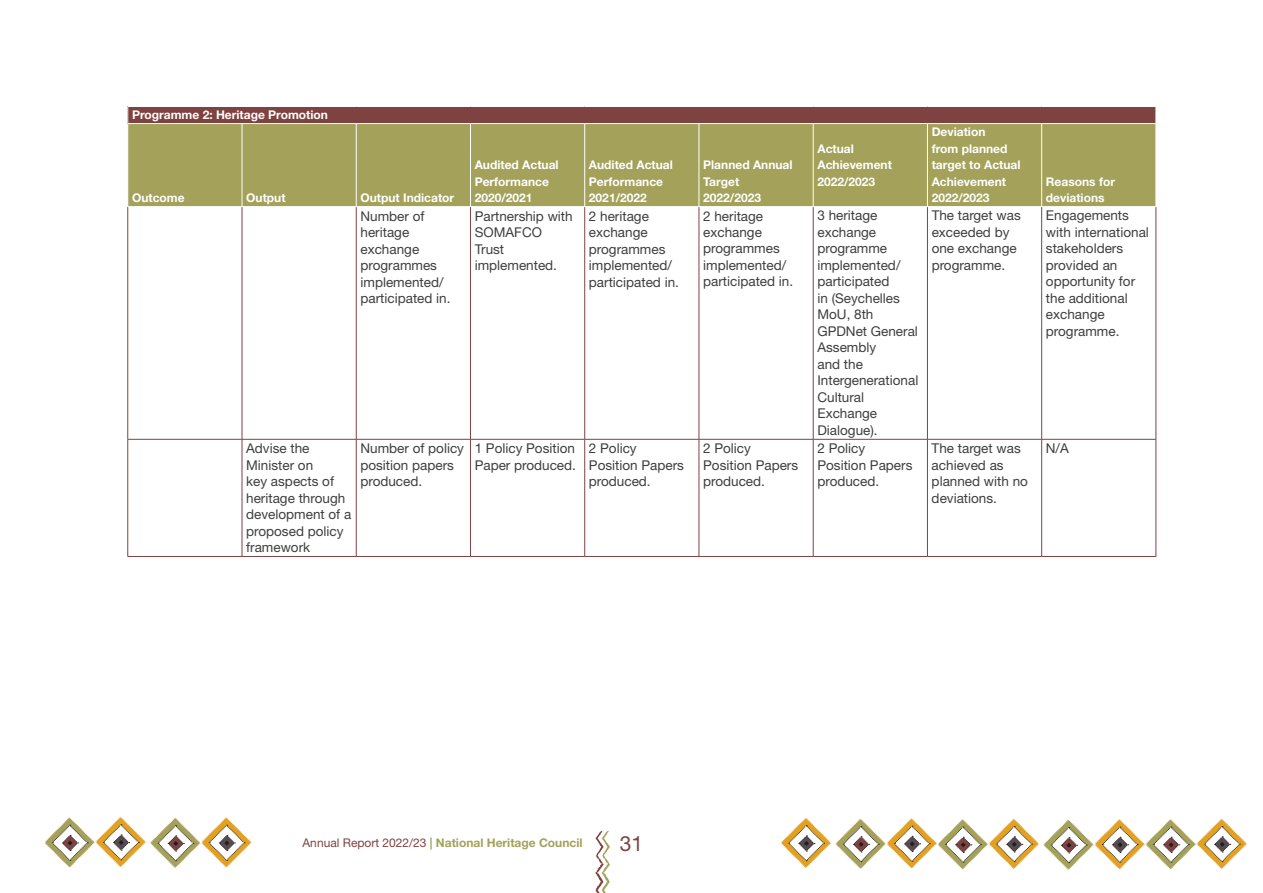
<style>
.page{position:relative;width:1263px;height:893px;background:#fff}
.page>*{position:absolute;margin:0;border:0;box-sizing:border-box;transform-origin:0 0}
.t1{font:21px "Helvetica Neue LT Std";color:#7e4241}
.t2{font:13.5px/16.5px "Helvetica Neue LT Std";color:#3e3e3f}
.t3{font:700 12px/16.5px "Helvetica Neue LT Std";color:#fff}
.t4{font:700 12px "Helvetica Neue LT Std";color:#a3a15a}
.s1{font-weight:400;color:#7e4241}
</style>
<div class="page">
<div style="left:128px;top:106px;width:1028px;height:18px;background:#7e4241"></div>
<div style="left:128px;top:124px;width:1028px;height:82px;background:#a3a15a"></div>
<hr style="left:242px;top:124px;width:1px;height:82px;background:#fff">
<hr style="left:356px;top:124px;width:1px;height:82px;background:#fff">
<hr style="left:470px;top:124px;width:1px;height:82px;background:#fff">
<hr style="left:584px;top:124px;width:1px;height:82px;background:#fff">
<hr style="left:699px;top:124px;width:1px;height:82px;background:#fff">
<hr style="left:813px;top:124px;width:1px;height:82px;background:#fff">
<hr style="left:927px;top:124px;width:1px;height:82px;background:#fff">
<hr style="left:1041px;top:124px;width:1px;height:82px;background:#fff">
<hr style="left:242px;top:207px;width:1px;height:232px;background:#7e4241">
<hr style="left:356px;top:207px;width:1px;height:232px;background:#7e4241">
<hr style="left:470px;top:207px;width:1px;height:232px;background:#7e4241">
<hr style="left:584px;top:207px;width:1px;height:232px;background:#7e4241">
<hr style="left:699px;top:207px;width:1px;height:232px;background:#7e4241">
<hr style="left:813px;top:207px;width:1px;height:232px;background:#7e4241">
<hr style="left:927px;top:207px;width:1px;height:232px;background:#7e4241">
<hr style="left:1041px;top:207px;width:1px;height:232px;background:#7e4241">
<hr style="left:128px;top:439px;width:114px;height:1px;background:#7e4241">
<hr style="left:242px;top:439px;width:114px;height:1px;background:#7e4241">
<hr style="left:242px;top:439px;width:1px;height:117px;background:#7e4241">
<hr style="left:356px;top:439px;width:114px;height:1px;background:#7e4241">
<hr style="left:356px;top:439px;width:1px;height:117px;background:#7e4241">
<hr style="left:470px;top:439px;width:115px;height:1px;background:#7e4241">
<hr style="left:470px;top:439px;width:1px;height:117px;background:#7e4241">
<hr style="left:585px;top:439px;width:114px;height:1px;background:#7e4241">
<hr style="left:584px;top:439px;width:1px;height:117px;background:#7e4241">
<hr style="left:699px;top:439px;width:114px;height:1px;background:#7e4241">
<hr style="left:699px;top:439px;width:1px;height:117px;background:#7e4241">
<hr style="left:813px;top:439px;width:114px;height:1px;background:#7e4241">
<hr style="left:813px;top:439px;width:1px;height:117px;background:#7e4241">
<hr style="left:927px;top:439px;width:115px;height:1px;background:#7e4241">
<hr style="left:927px;top:439px;width:1px;height:117px;background:#7e4241">
<hr style="left:1042px;top:439px;width:114px;height:1px;background:#7e4241">
<hr style="left:1041px;top:439px;width:1px;height:117px;background:#7e4241">
<hr style="left:128px;top:556px;width:114px;height:1px;background:#7e4241">
<hr style="left:242px;top:556px;width:114px;height:1px;background:#7e4241">
<hr style="left:356px;top:556px;width:114px;height:1px;background:#7e4241">
<hr style="left:470px;top:556px;width:115px;height:1px;background:#7e4241">
<hr style="left:585px;top:556px;width:114px;height:1px;background:#7e4241">
<hr style="left:699px;top:556px;width:114px;height:1px;background:#7e4241">
<hr style="left:813px;top:556px;width:114px;height:1px;background:#7e4241">
<hr style="left:927px;top:556px;width:115px;height:1px;background:#7e4241">
<hr style="left:1042px;top:556px;width:114px;height:1px;background:#7e4241">
<hr style="left:127px;top:207px;width:1px;height:232px;background:#7e4241">
<hr style="left:1156px;top:207px;width:1px;height:232px;background:#7e4241">
<hr style="left:127px;top:439px;width:1px;height:117px;background:#7e4241">
<hr style="left:1156px;top:439px;width:1px;height:117px;background:#7e4241">
<hr style="left:128px;top:106px;width:114px;height:1px;background:#fff">
<svg style="left:127px;top:107px;width:1px;height:16px"></svg>
<hr style="left:242px;top:106px;width:114px;height:1px;background:#fff">
<hr style="left:356px;top:106px;width:114px;height:1px;background:#fff">
<hr style="left:470px;top:106px;width:115px;height:1px;background:#fff">
<hr style="left:585px;top:106px;width:114px;height:1px;background:#fff">
<hr style="left:699px;top:106px;width:114px;height:1px;background:#fff">
<hr style="left:813px;top:106px;width:114px;height:1px;background:#fff">
<hr style="left:927px;top:106px;width:115px;height:1px;background:#fff">
<hr style="left:1042px;top:106px;width:114px;height:1px;background:#fff">
<hr style="left:128px;top:123px;width:114px;height:1px;background:#fff">
<hr style="left:242px;top:123px;width:114px;height:1px;background:#fff">
<hr style="left:356px;top:123px;width:114px;height:1px;background:#fff">
<hr style="left:470px;top:123px;width:115px;height:1px;background:#fff">
<hr style="left:585px;top:123px;width:114px;height:1px;background:#fff">
<hr style="left:699px;top:123px;width:114px;height:1px;background:#fff">
<hr style="left:813px;top:123px;width:114px;height:1px;background:#fff">
<hr style="left:927px;top:123px;width:115px;height:1px;background:#fff">
<hr style="left:1042px;top:123px;width:114px;height:1px;background:#fff">
<svg style="left:780px;top:817px;width:467px;height:53px"></svg>
<svg style="left:44px;top:817px;width:208px;height:51px"></svg>
<svg style="left:595px;top:830px;width:15px;height:63px"></svg>
<p class="t3" style="left:132px;top:107px;width:197px">Programme 2: Heritage Promotion</p>
<p class="t3" style="left:132px;top:190px;width:54px">Outcome</p>
<p class="t3" style="left:246px;top:190px;width:41px">Output</p>
<p class="t3" style="left:360px;top:190px;width:95px">Output Indicator</p>
<p class="t3" style="left:475px;top:157px;width:85px">Audited Actual<br>Performance<br>2020/2021</p>
<p class="t3" style="left:589px;top:157px;width:85px">Audited Actual<br>Performance<br>2021/2022</p>
<p class="t3" style="left:703px;top:157px;width:91px">Planned Annual<br>Target<br>2022/2023</p>
<p class="t3" style="left:817px;top:140px;width:76px">Actual<br>Achievement<br>2022/2023</p>
<p class="t3" style="left:932px;top:124px;width:90px">Deviation<br>from planned target to Actual<br>Achievement<br>2022/2023</p>
<p class="t3" style="left:1046px;top:173px;width:71px">Reasons for deviations</p>
<p class="t2" style="left:360px;top:207px;width:92px">Number of heritage exchange programmes implemented/ participated in.</p>
<p class="t2" style="left:475px;top:207px;width:99px">Partnership with<br>SOMAFCO<br>Trust implemented.</p>
<p class="t2" style="left:589px;top:207px;width:92px">2 heritage exchange programmes implemented/ participated in.</p>
<p class="t2" style="left:703px;top:207px;width:92px">2 heritage exchange programmes implemented/ participated in.</p>
<p class="t2" style="left:817px;top:207px;width:102px">3 heritage exchange programme implemented/ participated<br>in (Seychelles<br>MoU, 8th<br>GPDNet General<br>Assembly<br>and the<br>Intergenerational<br>Cultural<br>Exchange<br>Dialogue).</p>
<p class="t2" style="left:932px;top:207px;width:91px">The target was exceeded by one exchange programme.</p>
<p class="t2" style="left:1046px;top:207px;width:104px">Engagements with international stakeholders provided an opportunity for the additional exchange programme.</p>
<p class="t2" style="left:246px;top:440px;width:107px">Advise the<br>Minister on<br>key aspects of heritage through development of a proposed policy framework</p>
<p class="t2" style="left:360px;top:440px;width:105px">Number of policy position papers produced.</p>
<p class="t2" style="left:475px;top:440px;width:103px">1 Policy Position<br>Paper produced.</p>
<p class="t2" style="left:589px;top:440px;width:96px">2 Policy<br>Position Papers produced.</p>
<p class="t2" style="left:703px;top:440px;width:96px">2 Policy<br>Position Papers produced.</p>
<p class="t2" style="left:817px;top:440px;width:96px">2 Policy<br>Position Papers produced.</p>
<p class="t2" style="left:932px;top:440px;width:98px">The target was achieved as planned with no deviations.</p>
<p class="t2" style="left:1046px;top:440px;width:24px">N/A</p>
<p class="t4" style="left:303px;top:835px;width:282px"><span class="s1">Annual Report 2022/23</span> | National Heritage Council</p>
<h1 class="t1" style="left:620px;top:831px;width:25px">31</h1>
</div>
